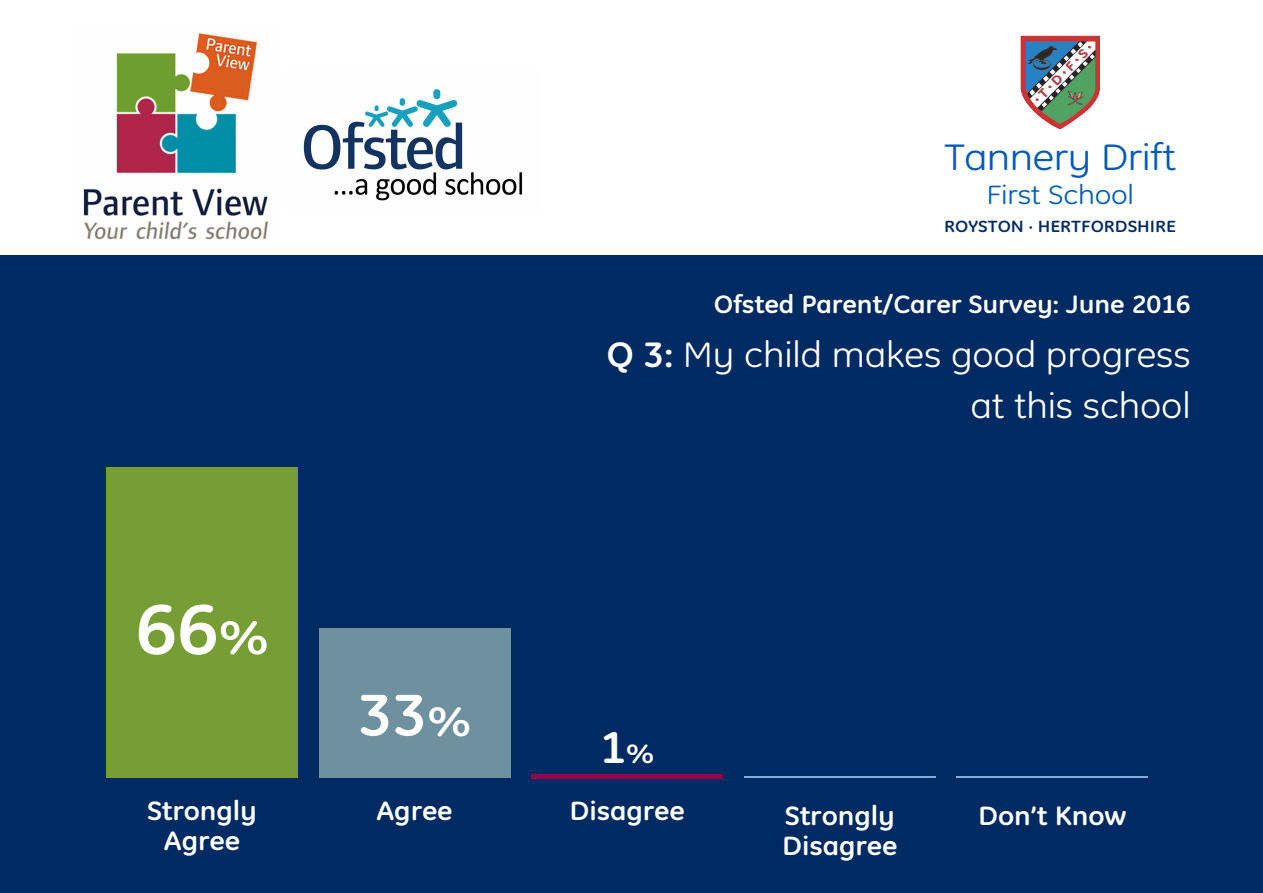
<style>
.page{position:relative;width:1263px;height:893px;background:#fff}
.page>*{position:absolute;margin:0;border:0;box-sizing:border-box;transform-origin:0 0}
.t1{font:700 72px "GE Inspira";color:#fff;scale:1.1 1}
.t2{font:700 59.85px "GE Inspira";color:#fff;scale:1.1 1}
.t3{font:700 45px "GE Inspira";color:#fff;scale:1.1 1}
.t4{font:37.5px "GE Inspira";letter-spacing:-.015em;color:#005bb7;scale:1.15 1}
.t5{font:36px/50.6px "GE Inspira";letter-spacing:-.005em;color:#fff;text-align:right;scale:1.1 1}
.t6{font:700 27px/30px "GE Inspira";letter-spacing:-.005em;color:#fff;text-align:center;scale:1.1 1}
.t7{font:27px "GE Inspira";letter-spacing:-.01em;color:#005bb7;scale:1.15 1}
.t8{font:700 25.5px "GE Inspira";letter-spacing:-.005em;color:#fff;scale:1.1 1}
.t9{font:700 16.5px "GE Inspira";color:#002b62;scale:1.15 1}
.s1{font-size:48px}
.s2{font-size:7.5px}
.s3{font-size:41.85px}
.s4{font-weight:700}
.s5{font-size:27px}
</style>
<div class="page">
<div style="left:0;top:255px;width:1263px;height:638px;background:#002b62"></div>
<div style="left:106px;top:468px;width:192px;height:310px;background:#769e35"></div>
<div style="left:319px;top:629px;width:191px;height:149px;background:#6e909f"></div>
<hr style="left:531px;top:774px;width:192px;height:4px;background:#95004a">
<hr style="left:744px;top:777px;width:191px;height:1px;background:#80addb">
<hr style="left:957px;top:777px;width:191px;height:1px;background:#80addb">
<img style="left:1020px;top:35px;width:80px;height:95px">
<img style="left:83px;top:33px;width:185px;height:207px">
<img style="left:303px;top:89px;width:220px;height:112px">
<h1 class="t1" style="left:135px;top:605px;width:123px">66<span class="s1">%</span></h1>
<p class="t6" style="left:147px;top:799px;width:101px">Strongly<br>Agree</p>
<h3 class="t4" style="left:944px;top:145px;width:203px">Tannery Drift</h3>
<p class="t7" style="left:986px;top:186px;width:130px">First School</p>
<p class="t9" style="left:944px;top:220px;width:203px">ROYSTON <span class="s2">•</span> HERTFORDSHIRE</p>
<h2 class="t2" style="left:358px;top:695px;width:105px">33<span class="s3">%</span></h2>
<p class="t8" style="left:714px;top:296px;width:435px">Ofsted Parent/Carer Survey: June 2016</p>
<h3 class="t5" style="left:606px;top:333px;width:533px"><span class="s4">Q 3:</span> My child makes good progress at this school</h3>
<h3 class="t3" style="left:600px;top:732px;width:51px">1<span class="s5">%</span></h3>
<p class="t6" style="left:377px;top:799px;width:71px">Agree</p>
<p class="t6" style="left:570px;top:799px;width:106px">Disagree</p>
<p class="t6" style="left:782px;top:803px;width:106px;text-align:left">Strongly<br>Disagree</p>
<p class="t6" style="left:978px;top:803px;width:136px">Don’t Know</p>
</div>
